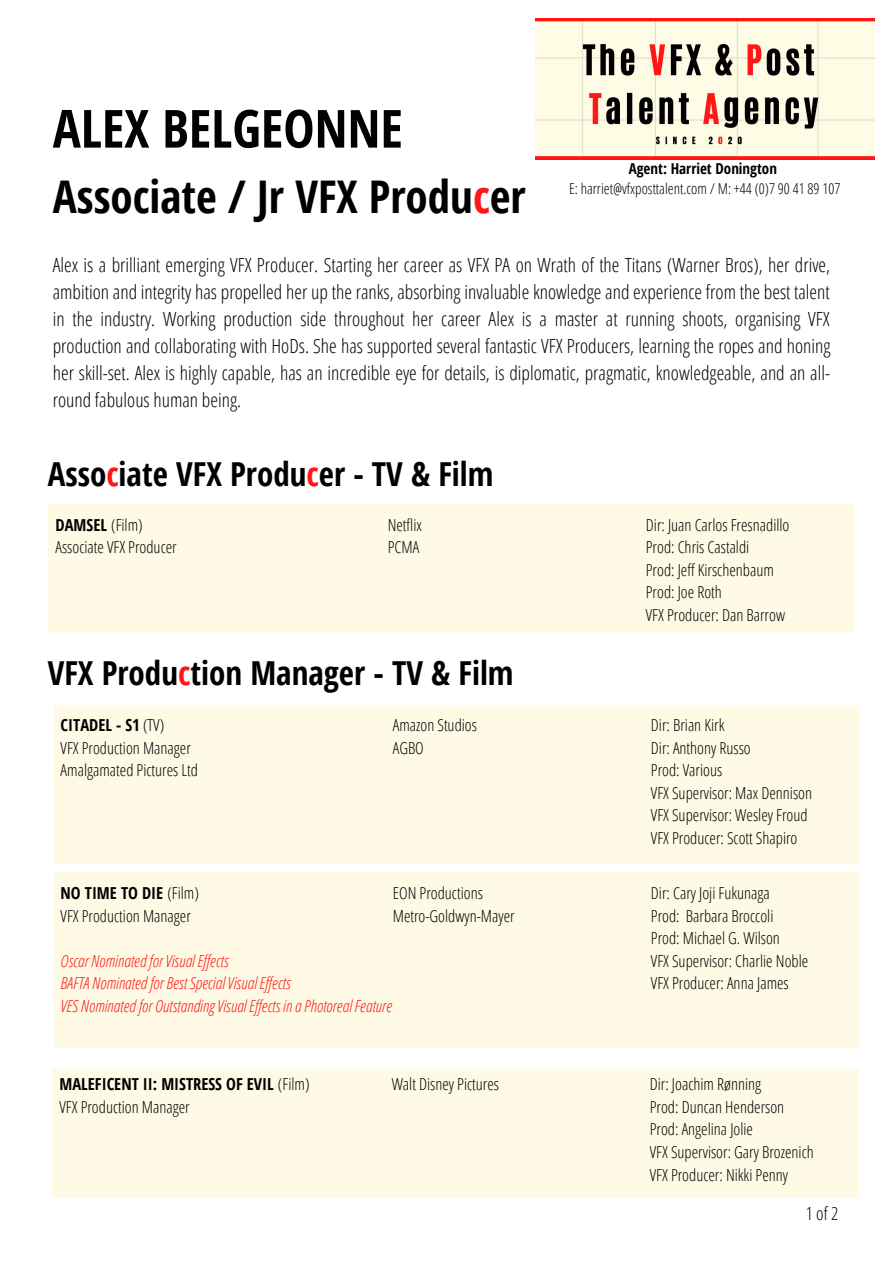
<style>
.page{position:relative;width:894px;height:1264px;background:#fff}
.page>*{position:absolute;margin:0;border:0;box-sizing:border-box;transform-origin:0 0}
.t1{font:700 52.5px "Open Sans Condensed";color:#000}
.t2{font:700 45px "Open Sans Condensed";color:#000}
.t3{font:700 33px "Open Sans Condensed";color:#000}
.t4{font:300 19.5px/27px "Open Sans Condensed";color:#000;text-align:justify}
.t5{font:300 18px "Open Sans Condensed";color:#000}
.t6{font:300 16.5px "Open Sans Condensed";color:#000}
.t7{font:italic 300 16.5px "Open Sans Condensed";color:#ff1616}
.t8{font:700 16.5px "Open Sans Condensed";color:#000}
.t9{font:300 15px "Open Sans Condensed";color:#000}
.t10{font:700 15px "Open Sans Condensed";color:#000}
.s1{color:#ff1616}
.s2{font-weight:300}
</style>
<div class="page">
<img style="left:535px;top:19px;width:339px;height:141px">
<div style="left:53px;top:704px;width:806px;height:159px;background:#fefae5"></div>
<div style="left:53px;top:872px;width:806px;height:176px;background:#fefae5"></div>
<div style="left:52px;top:1068px;width:806px;height:129px;background:#fefae5"></div>
<div style="left:48px;top:504px;width:806px;height:128px;background:#fefae5"></div>
<p class="t1" style="left:53px;top:91px;width:351px">ALEX BELGEONNE</p>
<p class="t2" style="left:53px;top:165px;width:474px">Associate / Jr VFX Produ<span class="s1">c</span>er</p>
<p class="t10" style="left:628px;top:158px;width:150px">Agent: Harriet Donington</p>
<p class="t9" style="left:569px;top:178px;width:273px">E: harriet@vfxposttalent.com / M: +44 (0)7 90 41 89 107</p>
<p class="t4" style="left:53px;top:251px;width:779px">Alex is a brilliant emerging VFX Producer. Starting her career as VFX PA on Wrath of the Titans (Warner Bros), her drive, ambition and integrity has propelled her up the ranks, absorbing invaluable knowledge and experience from the best talent in the industry. Working production side throughout her career Alex is a master at running shoots, organising VFX production and collaborating with HoDs. She has supported several fantastic VFX Producers, learning the ropes and honing her skill-set. Alex is highly capable, has an incredible eye for details, is diplomatic, pragmatic, knowledgeable, and an all&shy;round fabulous human being.</p>
<p class="t3" style="left:48px;top:451px;width:447px">Asso<span class="s1">c</span>iate VFX Produ<span class="s1">c</span>er - TV &amp; Film</p>
<p class="t8" style="left:56px;top:513px;width:89px">DAMSEL <span class="s2">(Film)</span></p>
<p class="t6" style="left:56px;top:535px;width:123px">Associate VFX Producer</p>
<p class="t6" style="left:387px;top:513px;width:36px">Netflix</p>
<p class="t6" style="left:387px;top:535px;width:33px">PCMA</p>
<p class="t6" style="left:645px;top:513px;width:145px">Dir: Juan Carlos Fresnadillo</p>
<p class="t6" style="left:645px;top:535px;width:105px">Prod: Chris Castaldi</p>
<p class="t6" style="left:645px;top:558px;width:130px">Prod: Jeff Kirschenbaum</p>
<p class="t6" style="left:645px;top:580px;width:77px">Prod: Joe Roth</p>
<p class="t6" style="left:645px;top:603px;width:141px">VFX Producer: Dan Barrow</p>
<p class="t3" style="left:48px;top:650px;width:467px">VFX Produ<span class="s1">c</span>tion Manager - TV &amp; Film</p>
<p class="t8" style="left:61px;top:713px;width:105px">CITADEL - S1 <span class="s2">(TV)</span></p>
<p class="t6" style="left:61px;top:736px;width:132px">VFX Production Manager</p>
<p class="t6" style="left:61px;top:758px;width:139px">Amalgamated Pictures Ltd</p>
<p class="t6" style="left:392px;top:713px;width:86px">Amazon Studios</p>
<p class="t6" style="left:392px;top:736px;width:33px">AGBO</p>
<p class="t6" style="left:650px;top:713px;width:75px">Dir: Brian Kirk</p>
<p class="t6" style="left:650px;top:736px;width:101px">Dir: Anthony Russo</p>
<p class="t6" style="left:650px;top:758px;width:73px">Prod: Various</p>
<p class="t6" style="left:650px;top:781px;width:163px">VFX Supervisor: Max Dennison</p>
<p class="t6" style="left:650px;top:803px;width:158px">VFX Supervisor: Wesley Froud</p>
<p class="t6" style="left:650px;top:826px;width:148px">VFX Producer: Scott Shapiro</p>
<p class="t8" style="left:61px;top:881px;width:140px">NO TIME TO DIE <span class="s2">(Film)</span></p>
<p class="t6" style="left:61px;top:903px;width:132px">VFX Production Manager</p>
<p class="t7" style="left:61px;top:948px;width:169px">Oscar Nominatedfor Visual Ef ects</p>
<p class="t7" style="left:61px;top:971px;width:231px">BAFTA Nominatedfor Best Special Visual Ef ects</p>
<p class="t7" style="left:61px;top:994px;width:332px">VES Nominatedfor Outstanding Visual Ef ects in a Photoreal Feature</p>
<p class="t6" style="left:392px;top:881px;width:92px">EON Productions</p>
<p class="t6" style="left:392px;top:903px;width:123px">Metro-Goldwyn-Mayer</p>
<p class="t6" style="left:650px;top:881px;width:120px">Dir: Cary Joji Fukunaga</p>
<p class="t6" style="left:650px;top:903px;width:124px">Prod: Barbara Broccoli</p>
<p class="t6" style="left:650px;top:926px;width:130px">Prod: Michael G. Wilson</p>
<p class="t6" style="left:650px;top:948px;width:159px">VFX Supervisor: Charlie Noble</p>
<p class="t6" style="left:650px;top:971px;width:139px">VFX Producer: Anna James</p>
<p class="t8" style="left:59px;top:1072px;width:251px">MALEFICENT II: MISTRESS OF EVIL <span class="s2">(Film)</span></p>
<p class="t6" style="left:59px;top:1095px;width:132px">VFX Production Manager</p>
<p class="t6" style="left:391px;top:1072px;width:109px">Walt Disney Pictures</p>
<p class="t6" style="left:649px;top:1072px;width:113px">Dir: Joachim Rønning</p>
<p class="t6" style="left:649px;top:1095px;width:136px">Prod: Duncan Henderson</p>
<p class="t6" style="left:649px;top:1117px;width:105px">Prod: Angelina Jolie</p>
<p class="t6" style="left:649px;top:1140px;width:165px">VFX Supervisor: Gary Brozenich</p>
<p class="t6" style="left:649px;top:1162px;width:140px">VFX Producer: Nikki Penny</p>
<p class="t5" style="left:805px;top:1200px;width:34px">1 of 2</p>
</div>
